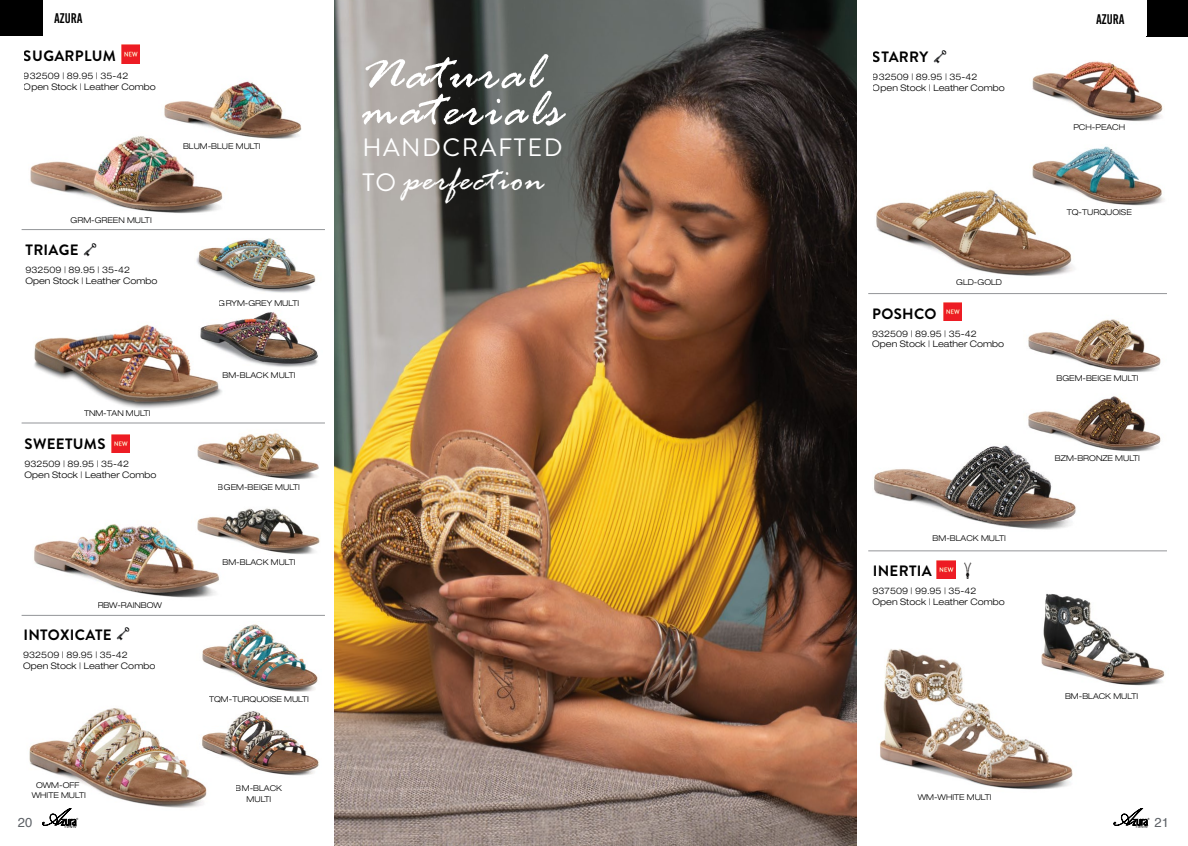
<style>
.page{position:relative;width:1188px;height:846px;background:#fff}
.page>*{position:absolute;margin:0;border:0;box-sizing:border-box;transform-origin:0 0}
.t1{font:italic 55.5px "Rage";letter-spacing:.04em;color:#fff}
.t2{font:italic 36.7px "Rage";letter-spacing:.04em;color:#fff}
.t3{font:25.1px "Brandon Grotesque";letter-spacing:.06em;color:#fff}
.t4{font:700 15px "Brandon Grotesque";letter-spacing:.02em;color:#000}
.t5{font:14px "Bebas Kai";color:#000}
.t6{font:13px "Helvetica";color:#5d6166}
.t7{font:300 expanded 9px/10.8px "Helvetica Neue LT Pro";color:#000}
.t8{font:300 expanded 8px/10.8px "Helvetica Neue LT Pro";color:#000;text-align:center}
.s1{font-family:"Brandon Grotesque";font-style:normal;font-size:25.1px}
</style>
<div class="page">
<svg style="left:42px;top:814px;width:36px;height:14px"></svg>
<img style="left:228px;top:508px;width:92px;height:47px">
<img style="left:228px;top:422px;width:96px;height:58px">
<img style="left:34px;top:324px;width:188px;height:76px">
<img style="left:19px;top:618px;width:196px;height:196px">
<img style="left:21px;top:44px;width:211px;height:169px">
<img style="left:25px;top:400px;width:203px;height:198px">
<img style="left:335px;top:0;width:521px;height:846px">
<div style="left:1147px;top:0;width:41px;height:37px;background:#000"></div>
<div style="left:0;top:0;width:42px;height:36px;background:#000"></div>
<img style="left:195px;top:312px;width:123px;height:60px">
<img style="left:1088px;top:319px;width:43px;height:12px">
<img style="left:1028px;top:331px;width:133px;height:121px">
<img style="left:874px;top:349px;width:212px;height:181px">
<img style="left:944px;top:303px;width:18px;height:18px">
<img style="left:197px;top:703px;width:122px;height:78px">
<img style="left:197px;top:614px;width:124px;height:78px">
<img style="left:158px;top:54px;width:144px;height:91px">
<img style="left:868px;top:649px;width:215px;height:146px">
<img style="left:1035px;top:593px;width:130px;height:98px">
<img style="left:121px;top:45px;width:18px;height:18px">
<img style="left:937px;top:561px;width:18px;height:18px">
<img style="left:194px;top:175px;width:122px;height:118px">
<img style="left:112px;top:434px;width:18px;height:18px">
<img style="left:964px;top:562px;width:8px;height:17px">
<img style="left:876px;top:189px;width:198px;height:87px">
<img style="left:1030px;top:146px;width:134px;height:64px">
<img style="left:1032px;top:61px;width:131px;height:60px">
<hr style="left:22px;top:229px;width:303px;height:1px;background:#939598">
<hr style="left:22px;top:423px;width:303px;height:1px;background:#939598">
<hr style="left:22px;top:615px;width:303px;height:1px;background:#939598">
<hr style="left:868px;top:293px;width:299px;height:1px;background:#939598">
<hr style="left:868px;top:551px;width:299px;height:1px;background:#939598">
<svg style="left:1113px;top:808px;width:37px;height:20px"></svg>
<img style="left:115px;top:624px;width:18px;height:19px">
<img style="left:83px;top:243px;width:14px;height:14px">
<img style="left:933px;top:50px;width:14px;height:14px">
<h3 class="t5" style="left:54px;top:11px;width:30px">AZURA</h3>
<h3 class="t5" style="left:1102px;top:11px;width:30px">AZURA</h3>
<h3 class="t5" style="left:1096px;top:11px;width:30px">AZURA</h3>
<h3 class="t4" style="left:24px;top:45px;width:94px">SUGARPLUM</h3>
<p class="t7" style="left:24px;top:70px;width:134px">932509 | 89.95 | 35-42<br>Open Stock | Leather Combo</p>
<p class="t8" style="left:183px;top:141px;width:79px">BLUM-BLUE MULTI</p>
<p class="t8" style="left:71px;top:215px;width:83px">GRM-GREEN MULTI</p>
<h3 class="t4" style="left:26px;top:239px;width:55px">TRIAGE</h3>
<p class="t7" style="left:25px;top:264px;width:134px">932509 | 89.95 | 35-42<br>Open Stock | Leather Combo</p>
<p class="t8" style="left:84px;top:408px;width:68px">TNM-TAN MULTI</p>
<h3 class="t4" style="left:25px;top:433px;width:82px">SWEETUMS</h3>
<p class="t7" style="left:25px;top:458px;width:134px">932509 | 89.95 | 35-42<br>Open Stock | Leather Combo</p>
<p class="t8" style="left:219px;top:298px;width:82px">GRYM-GREY MULTI</p>
<p class="t8" style="left:222px;top:370px;width:75px">BM-BLACK MULTI</p>
<p class="t8" style="left:218px;top:482px;width:84px">BGEM-BEIGE MULTI</p>
<p class="t8" style="left:97px;top:599px;width:66px">RBW-RAINBOW</p>
<h3 class="t4" style="left:23px;top:624px;width:90px">INTOXICATE</h3>
<p class="t7" style="left:23px;top:649px;width:134px">932509 | 89.95 | 35-42<br>Open Stock | Leather Combo</p>
<p class="t8" style="left:222px;top:557px;width:75px">BM-BLACK MULTI</p>
<p class="t8" style="left:209px;top:694px;width:101px">TQM-TURQUOISE MULTI</p>
<h1 class="t1" style="left:362px;top:43px;width:181px">Natural</h1>
<h1 class="t1" style="left:362px;top:80px;width:201px">materials</h1>
<h3 class="t3" style="left:362px;top:130px;width:202px">HANDCRAFTED</h3>
<h2 class="t2" style="left:362px;top:160px;width:184px"><span class="s1">TO</span> perfection</h2>
<h3 class="t4" style="left:873px;top:46px;width:57px">STARRY</h3>
<p class="t7" style="left:873px;top:71px;width:134px">932509 | 89.95 | 35-42<br>Open Stock | Leather Combo</p>
<p class="t8" style="left:956px;top:276px;width:47px">GLD-GOLD</p>
<h3 class="t4" style="left:872px;top:303px;width:66px">POSHCO</h3>
<p class="t7" style="left:872px;top:328px;width:134px">932509 | 89.95 | 35-42<br>Open Stock | Leather Combo</p>
<p class="t8" style="left:933px;top:533px;width:75px">BM-BLACK MULTI</p>
<h3 class="t4" style="left:873px;top:560px;width:61px">INERTIA</h3>
<p class="t7" style="left:873px;top:585px;width:134px">937509 | 99.95 | 35-42<br>Open Stock | Leather Combo</p>
<p class="t8" style="left:1073px;top:122px;width:53px">PCH-PEACH</p>
<p class="t8" style="left:1067px;top:207px;width:67px">TQ-TURQUOISE</p>
<p class="t8" style="left:1056px;top:373px;width:84px">BGEM-BEIGE MULTI</p>
<p class="t8" style="left:1055px;top:453px;width:87px">BZM-BRONZE MULTI</p>
<p class="t8" style="left:1065px;top:690px;width:75px">BM-BLACK MULTI</p>
<p class="t8" style="left:32px;top:779px;width:56px">OWM-OFF<br>WHITE MULTI</p>
<h3 class="t6" style="left:18px;top:812px;width:16px">20</h3>
<p class="t8" style="left:236px;top:783px;width:48px">BM-BLACK<br>MULTI</p>
<p class="t8" style="left:918px;top:792px;width:75px">WM-WHITE MULTI</p>
<h3 class="t6" style="left:1155px;top:812px;width:16px">21</h3>
</div>
